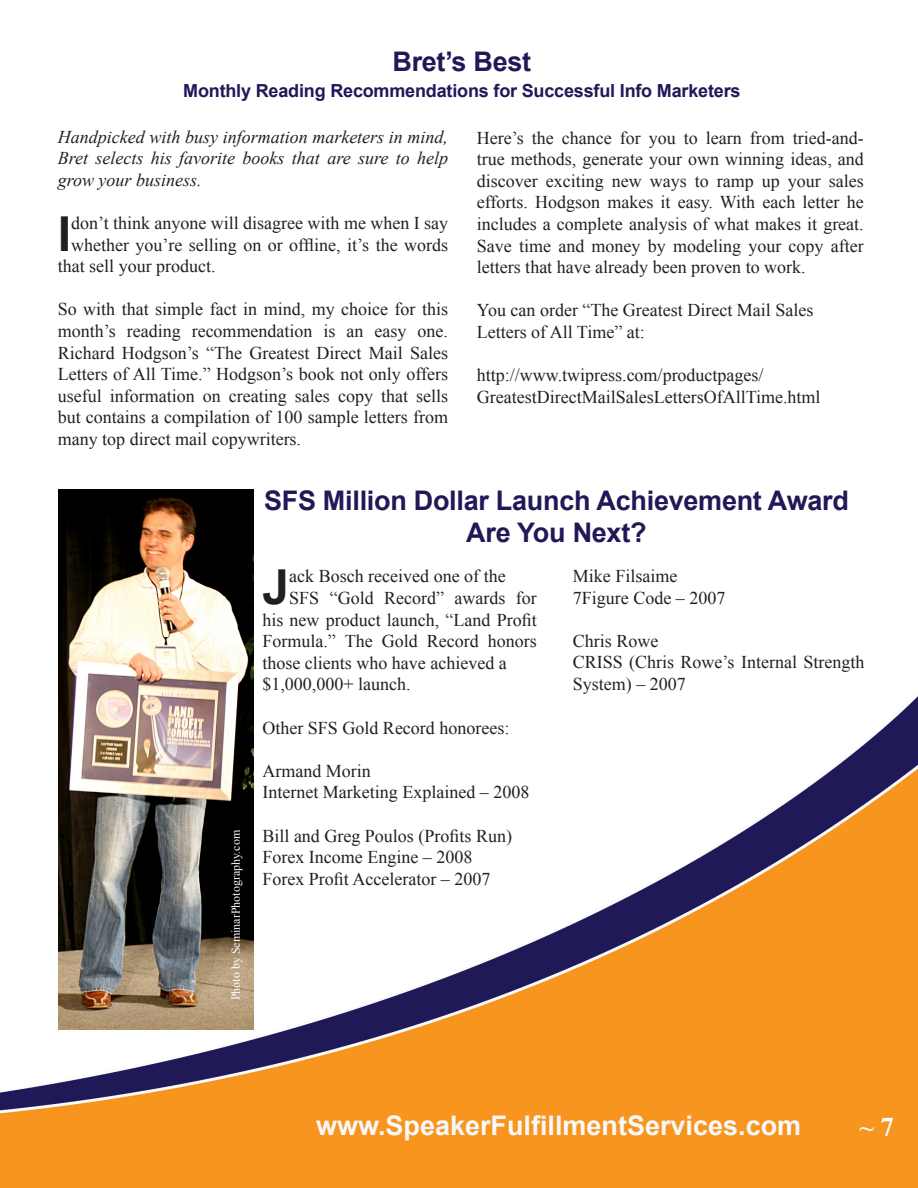
<style>
.page{position:relative;width:918px;height:1188px;background:#fff}
.page>*{position:absolute;margin:0;border:0;box-sizing:border-box;transform-origin:0 0}
.t1{font:700 48.15px "Arial";color:#231f20}
.t2{font:700 27px "Arial";letter-spacing:-.01em;color:#1f1957}
.t3{font:700 27px "Arial";color:#f8f8fb}
.t4{font:700 27px "Times New Roman";color:#fefafc}
.t5{font:18px/21.6px "Times New Roman";color:#231f20}
.t6{font:italic 18px/21.6px "Times New Roman";color:#231f20;text-align:justify}
.t7{font:700 18px "Arial";letter-spacing:-.01em;color:#1f1957}
.t8{font:12px "Times New Roman";color:#fcfcfc}
.s1{color:#fbfdfe}
</style>
<div class="page">
<img style="left:0;top:676px;width:918px;height:512px">
<img style="left:59px;top:489px;width:194px;height:540px">
<p class="t2" style="left:392px;top:44px;width:140px">Bret’s Best</p>
<p class="t7" style="left:183px;top:79px;width:559px">Monthly Reading Recommendations for Successful Info Marketers</p>
<p class="t6" style="left:58px;top:125px;width:392px">Handpicked with busy information marketers in mind, Bret selects his favorite books that are sure to help grow your business.</p>
<p class="t1" style="left:58px;top:202px;width:15px">I</p>
<p class="t5" style="left:71px;top:212px;width:379px">don’t think anyone will disagree with me when I say</p>
<p class="t5" style="left:71px;top:233px;width:379px">whether you’re selling on or offline, it’s the words</p>
<p class="t5" style="left:58px;top:255px;width:159px">that sell your product.</p>
<p class="t5" style="left:58px;top:298px;width:392px;text-align:justify">So with that simple fact in mind, my choice for this month’s reading recommendation is an easy one.<br>Richard Hodgson’s “The Greatest Direct Mail Sales Letters of All Time.” Hodgson’s book not only offers useful information on creating sales copy that sells but contains a compilation of 100 sample letters from many top direct mail copywriters.</p>
<p class="t5" style="left:477px;top:127px;width:389px;text-align:justify">Here’s the chance for you to learn from tried-and&shy;true methods, generate your own winning ideas, and discover exciting new ways to ramp up your sales efforts. Hodgson makes it easy. With each letter he includes a complete analysis of what makes it great.<br>Save time and money by modeling your copy after letters that have already been proven to work.</p>
<p class="t5" style="left:477px;top:299px;width:338px">You can order “The Greatest Direct Mail Sales<br>Letters of All Time” at:</p>
<p class="t5" style="left:477px;top:364px;width:345px">http://www.twipress.com/productpages/<br>GreatestDirectMailSalesLettersOfAllTime.html</p>
<p class="t8" style="left:228px;top:1000px;width:172px;rotate:-90deg">Photo by SeminarPhotography.com</p>
<p class="t2" style="left:264px;top:482px;width:586px">SFS Million Dollar Launch Achievement Award</p>
<p class="t2" style="left:466px;top:515px;width:182px">Are You Next?</p>
<p class="t1" style="left:262px;top:555px;width:28px">J</p>
<p class="t5" style="left:289px;top:565px;width:218px">ack Bosch received one of the</p>
<p class="t5" style="left:573px;top:565px;width:106px">Mike Filsaime</p>
<p class="t5" style="left:573px;top:586px;width:154px">7Figure Code – 2007</p>
<p class="t5" style="left:573px;top:630px;width:87px">Chris Rowe</p>
<p class="t5" style="left:573px;top:651px;width:293px">CRISS (Chris Rowe’s Internal Strength<br>System) – 2007</p>
<p class="t5" style="left:262px;top:587px;width:276px;text-align:justify;text-indent:27px">SFS “Gold Record” awards for his new product launch, “Land Profit Formula.” The Gold Record honors those clients who have achieved a</p>
<p class="t5" style="left:262px;top:673px;width:150px">$1,000,000+ launch.</p>
<p class="t5" style="left:262px;top:717px;width:248px">Other SFS Gold Record honorees:</p>
<p class="t5" style="left:262px;top:760px;width:110px">Armand Morin</p>
<p class="t5" style="left:262px;top:781px;width:268px">Internet Marketing Explained – 2008</p>
<p class="t5" style="left:262px;top:825px;width:251px">Bill and Greg Poulos (Profits Run)</p>
<p class="t5" style="left:262px;top:846px;width:211px">Forex Income Engine – 2008</p>
<p class="t5" style="left:262px;top:868px;width:229px">Forex Profit Accelerator – 2007</p>
<p class="t3" style="left:316px;top:1108px;width:487px">www.SpeakerFulfillmentServices.com</p>
<p class="t4" style="left:860px;top:1108px;width:36px">~ <span class="s1">7</span></p>
</div>
